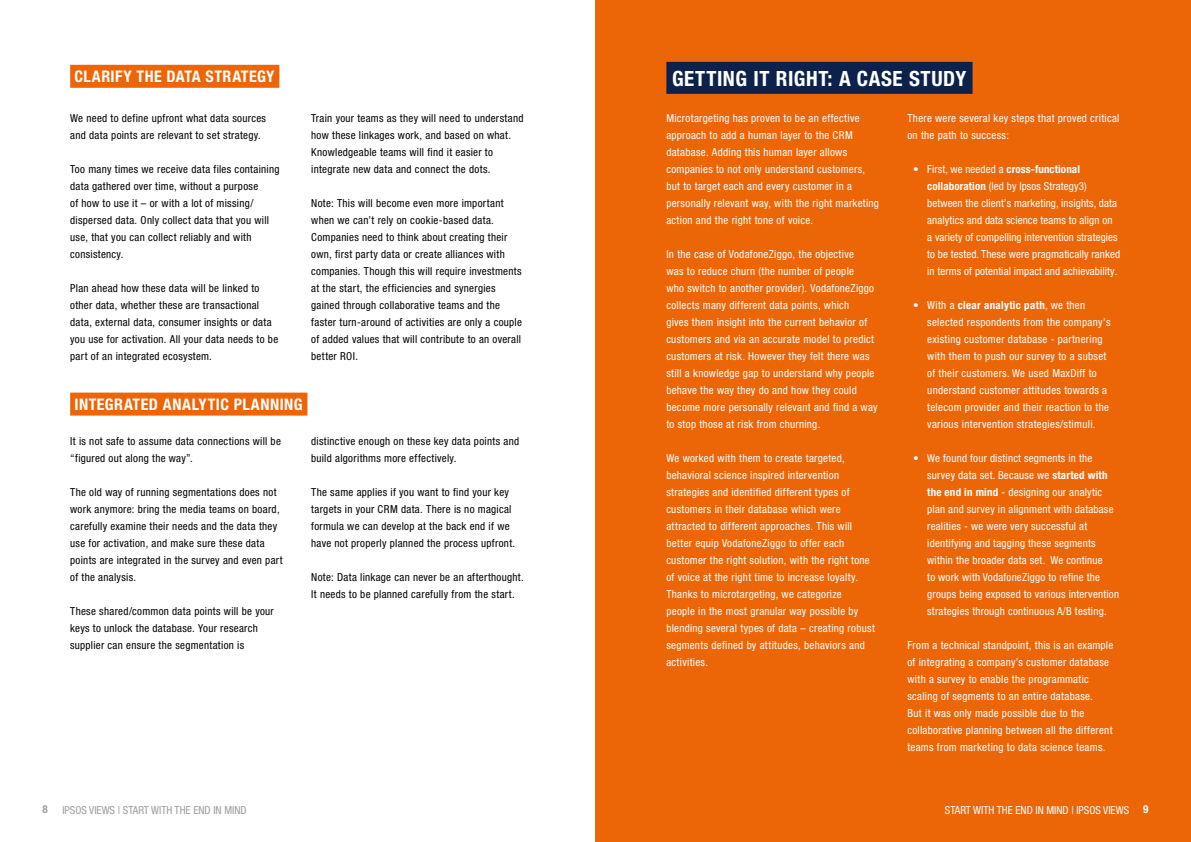
<style>
.page{position:relative;width:1191px;height:842px;background:#fff}
.page>*{position:absolute;margin:0;border:0;box-sizing:border-box;transform-origin:0 0}
.t1{font:700 condensed 21px "Helvetica Neue LT Pro";letter-spacing:.025em;color:#fff}
.t2{font:700 condensed 16px "Helvetica Neue LT Pro";letter-spacing:.03em;color:#fff}
.t3{font:condensed 11px/17px "Helvetica Neue LT Pro";letter-spacing:.025em;color:#fff}
.t4{font:condensed 11px/17px "Helvetica Neue LT Pro";letter-spacing:.025em;color:#000}
.t5{font:condensed 11px "Helvetica Neue LT Pro";color:#9d9d9c}
.t6{font:condensed 11px "Helvetica Neue LT Pro";color:#fff}
.t7{font:700 condensed 11px "Helvetica Neue LT Pro";color:#9d9d9c}
.t8{font:700 condensed 11px "Helvetica Neue LT Pro";color:#fff}
.s1{font-weight:700}
</style>
<div class="page">
<div style="left:596px;top:0;width:595px;height:842px;background:#ec6608"></div>
<div style="left:666px;top:62px;width:306px;height:32px;background:#0c224c"></div>
<div style="left:70px;top:65px;width:209px;height:23px;background:#ec6608"></div>
<div style="left:70px;top:393px;width:237px;height:23px;background:#ec6608"></div>
<h2 class="t2" style="left:74px;top:67px;width:202px">CLARIFY THE DATA STRATEGY</h2>
<p class="t4" style="left:70px;top:109px;width:197px">We need to define upfront what data sources and data points are relevant to set strategy.</p>
<p class="t4" style="left:70px;top:160px;width:211px">Too many times we receive data files containing data gathered over time, without a purpose<br>of how to use it – or with a lot of missing/ dispersed data. Only collect data that you will use, that you can collect reliably and with consistency.</p>
<p class="t4" style="left:70px;top:279px;width:210px">Plan ahead how these data will be linked to other data, whether these are transactional data, external data, consumer insights or data you use for activation. All your data needs to be part of an integrated ecosystem.</p>
<p class="t4" style="left:311px;top:109px;width:214px">Train your teams as they will need to understand how these linkages work, and based on what.<br>Knowledgeable teams will find it easier to integrate new data and connect the dots.</p>
<p class="t4" style="left:311px;top:194px;width:212px">Note: This will become even more important when we can’t rely on cookie-based data.<br>Companies need to think about creating their own, first party data or create alliances with companies. Though this will require investments at the start, the efficiencies and synergies gained through collaborative teams and the faster turn-around of activities are only a couple of added values that will contribute to an overall better ROI.</p>
<h2 class="t2" style="left:74px;top:395px;width:230px">INTEGRATED ANALYTIC PLANNING</h2>
<p class="t4" style="left:70px;top:432px;width:212px">It is not safe to assume data connections will be “figured out along the way”.</p>
<p class="t4" style="left:70px;top:483px;width:214px">The old way of running segmentations does not work anymore: bring the media teams on board, carefully examine their needs and the data they use for activation, and make sure these data points are integrated in the survey and even part of the analysis.</p>
<p class="t4" style="left:70px;top:602px;width:205px">These shared/common data points will be your keys to unlock the database. Your research supplier can ensure the segmentation is</p>
<p class="t4" style="left:311px;top:432px;width:209px">distinctive enough on these key data points and build algorithms more effectively.</p>
<p class="t4" style="left:311px;top:483px;width:205px">The same applies if you want to find your key targets in your CRM data. There is no magical formula we can develop at the back end if we have not properly planned the process upfront.</p>
<p class="t4" style="left:311px;top:568px;width:214px">Note: Data linkage can never be an afterthought.<br>It needs to be planned carefully from the start.</p>
<h1 class="t1" style="left:672px;top:66px;width:296px">GETTING IT RIGHT: A CASE STUDY</h1>
<p class="t3" style="left:666px;top:109px;width:214px">Microtargeting has proven to be an effective approach to add a human layer to the CRM database. Adding this human layer allows companies to not only understand customers, but to target each and every customer in a personally relevant way, with the right marketing action and the right tone of voice.</p>
<p class="t3" style="left:666px;top:245px;width:213px">In the case of VodafoneZiggo, the objective<br>was to reduce churn (the number of people<br>who switch to another provider). VodafoneZiggo collects many different data points, which<br>gives them insight into the current behavior of customers and via an accurate model to predict customers at risk. However they felt there was still a knowledge gap to understand why people behave the way they do and how they could become more personally relevant and find a way to stop those at risk from churning.</p>
<p class="t3" style="left:666px;top:449px;width:210px">We worked with them to create targeted, behavioral science inspired intervention strategies and identified different types of customers in their database which were attracted to different approaches. This will better equip VodafoneZiggo to offer each customer the right solution, with the right tone of voice at the right time to increase loyalty.<br>Thanks to microtargeting, we categorize<br>people in the most granular way possible by blending several types of data – creating robust segments defined by attitudes, behaviors and activities.</p>
<p class="t3" style="left:907px;top:109px;width:214px">There were several key steps that proved critical on the path to success:</p>
<p class="t3" style="left:927px;top:160px;width:194px;text-indent:-14px">• First, we needed a <span class="s1">cross-functional collaboration</span> (led by Ipsos Strategy3) between the client’s marketing, insights, data analytics and data science teams to align on a variety of compelling intervention strategies to be tested. These were pragmatically ranked in terms of potential impact and achievability.</p>
<p class="t3" style="left:927px;top:296px;width:185px;text-indent:-14px">• With a <span class="s1">clear analytic path</span>, we then selected respondents from the company’s existing customer database - partnering with them to push our survey to a subset of their customers. We used MaxDiff to understand customer attitudes towards a telecom provider and their reaction to the various intervention strategies/stimuli.</p>
<p class="t3" style="left:927px;top:449px;width:193px;text-indent:-14px">• We found four distinct segments in the survey data set. Because we <span class="s1">started with the end in mind</span> - designing our analytic plan and survey in alignment with database realities - we were very successful at identifying and tagging these segments within the broader data set. We continue<br>to work with VodafoneZiggo to refine the groups being exposed to various intervention strategies through continuous A/B testing.</p>
<p class="t3" style="left:907px;top:636px;width:207px">From a technical standpoint, this is an example of integrating a company’s customer database with a survey to enable the programmatic scaling of segments to an entire database.<br>But it was only made possible due to the collaborative planning between all the different teams from marketing to data science teams.</p>
<p class="t7" style="left:43px;top:803px;width:7px">8</p>
<p class="t5" style="left:62px;top:803px;width:186px">IPSOS VIEWS | START WITH THE END IN MIND</p>
<p class="t6" style="left:945px;top:803px;width:186px">START WITH THE END IN MIND | IPSOS VIEWS</p>
<p class="t8" style="left:1143px;top:803px;width:7px">9</p>
</div>
